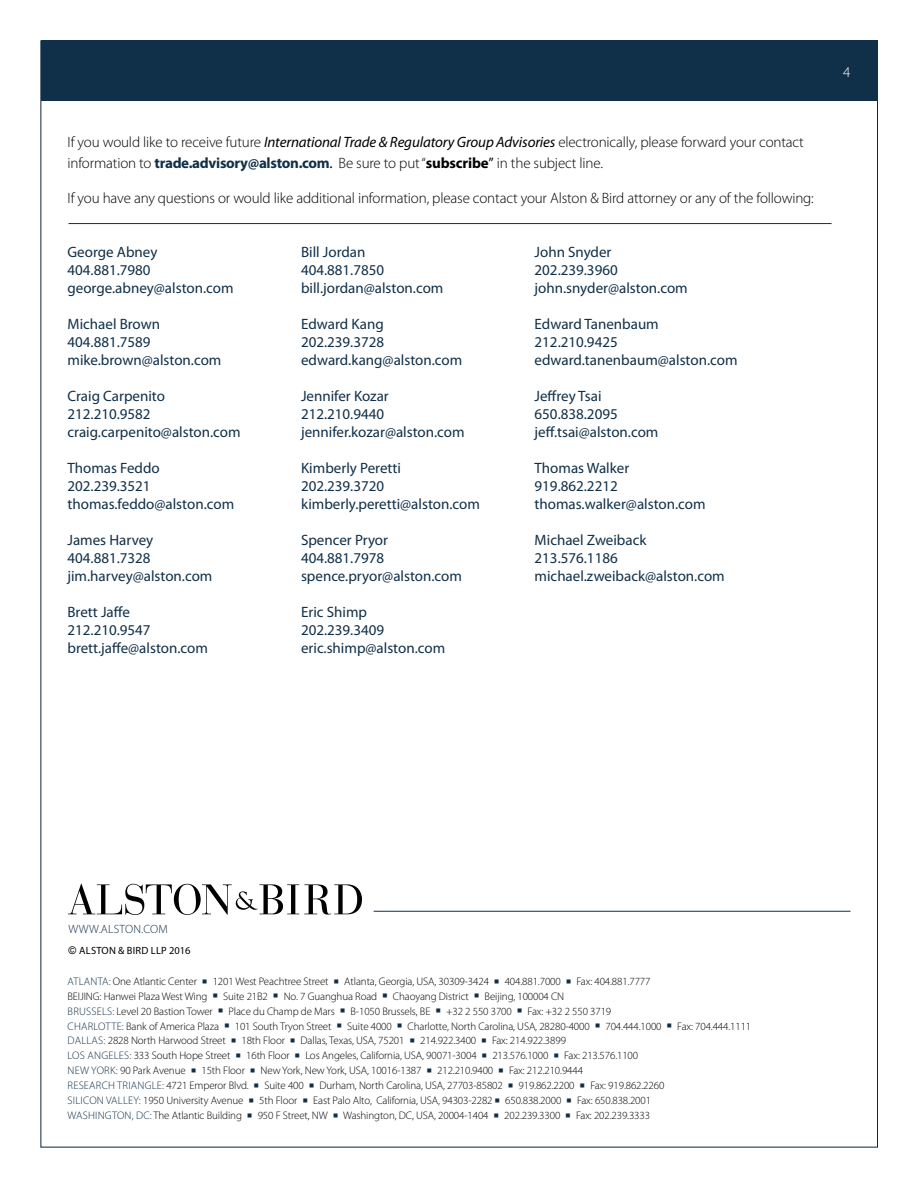
<style>
.page{position:relative;width:918px;height:1188px;background:#fff}
.page>*{position:absolute;margin:0;border:0;box-sizing:border-box;transform-origin:0 0}
.t1{font:15px/18px "Myriad Pro";color:#102f48}
.t2{font:300 15px/21px "Myriad Pro";letter-spacing:-.01em;color:#000}
.t3{font:300 15px "Myriad Pro";color:#fff}
.t4{font:300 12px "Myriad Pro";letter-spacing:.02em;color:#102f48}
.t5{font:300 10.95px/14.9px "Myriad Pro";letter-spacing:-.01em;color:#000}
.t6{font:10.5px "Myriad Pro";letter-spacing:.02em;color:#000}
.s1{font-weight:400;font-style:italic}
.s2{font-weight:700;color:#102f48}
.s3{font-weight:400}
.s4{font-weight:700}
.s5{font-family:"Arial"}
.s6{color:#102f48}
</style>
<div class="page">
<div style="left:42px;top:40px;width:836px;height:61px;background:#102f48"></div>
<hr style="left:69px;top:223px;width:763px;height:1px;background:#102f48">
<svg style="left:68px;top:884px;width:294px;height:31px"></svg>
<hr style="left:374px;top:911px;width:476px;height:1px;background:#102f48">
<h1 class="t2" style="left:67px;top:131px;width:738px">If you would like to receive future <span class="s1">International Trade &amp; Regulatory Group Advisories</span> electronically, please forward your contact information to <span class="s2">trade.advisory@alston.com</span><span class="s3">.</span> Be sure to put “<span class="s4">subscribe</span><span class="s3">”</span> in the subject line.</h1>
<h1 class="t2" style="left:67px;top:187px;width:748px">If you have any questions or would like additional information, please contact your Alston &amp; Bird attorney or any of the following:</h1>
<h1 class="t1" style="left:68px;top:242px;width:168px">George Abney<br>404.881.7980 george.abney@alston.com</h1>
<h1 class="t1" style="left:68px;top:314px;width:155px">Michael Brown<br>404.881.7589 mike.brown@alston.com</h1>
<h1 class="t1" style="left:68px;top:386px;width:175px">Craig Carpenito<br>212.210.9582 craig.carpenito@alston.com</h1>
<h1 class="t1" style="left:68px;top:458px;width:168px">Thomas Feddo<br>202.239.3521 thomas.feddo@alston.com</h1>
<h1 class="t1" style="left:68px;top:530px;width:146px">James Harvey<br>404.881.7328 jim.harvey@alston.com</h1>
<h1 class="t1" style="left:68px;top:602px;width:142px">Brett Jaffe<br>212.210.9547 brett.jaffe@alston.com</h1>
<h1 class="t1" style="left:301px;top:242px;width:144px">Bill Jordan<br>404.881.7850 bill.jordan@alston.com</h1>
<h1 class="t1" style="left:301px;top:314px;width:163px">Edward Kang<br>202.239.3728 edward.kang@alston.com</h1>
<h1 class="t1" style="left:301px;top:386px;width:165px">Jennifer Kozar<br>212.210.9440 jennifer.kozar@alston.com</h1>
<h1 class="t1" style="left:301px;top:458px;width:180px">Kimberly Peretti<br>202.239.3720 kimberly.peretti@alston.com</h1>
<h1 class="t1" style="left:301px;top:530px;width:162px">Spencer Pryor<br>404.881.7978 spence.pryor@alston.com</h1>
<h1 class="t1" style="left:301px;top:602px;width:146px">Eric Shimp<br>202.239.3409 eric.shimp@alston.com</h1>
<h1 class="t1" style="left:535px;top:242px;width:155px">John Snyder<br>202.239.3960 john.snyder@alston.com</h1>
<h1 class="t1" style="left:535px;top:314px;width:204px">Edward Tanenbaum<br>212.210.9425 edward.tanenbaum@alston.com</h1>
<h1 class="t1" style="left:535px;top:386px;width:125px">Jeffrey Tsai<br>650.838.2095 jeff.tsai@alston.com</h1>
<h1 class="t1" style="left:535px;top:458px;width:173px">Thomas Walker<br>919.862.2212 thomas.walker@alston.com</h1>
<h1 class="t1" style="left:535px;top:530px;width:192px">Michael Zweiback<br>213.576.1186 michael.zweiback@alston.com</h1>
<h1 class="t3" style="left:843px;top:63px;width:9px">4</h1>
<p class="t4" style="left:69px;top:922px;width:101px">WWW.ALSTON.COM</p>
<p class="t6" style="left:69px;top:944px;width:124px"><span class="s5">©</span> ALSTON &amp; BIRD LLP 2016</p>
<p class="t5" style="left:68px;top:974px;width:685px"><span class="s6">ATLANTA:</span> One Atlantic Center <span class="s6">■</span> 1201 West Peachtree Street <span class="s6">■</span> Atlanta, Georgia, USA, 30309-3424 <span class="s6">■</span> 404.881.7000 <span class="s6">■</span> Fax: 404.881.7777<br>BEIJING: Hanwei Plaza West Wing <span class="s6">■</span> Suite 21B2 <span class="s6">■</span> No. 7 Guanghua Road <span class="s6">■</span> Chaoyang District <span class="s6">■</span> Beijing, 100004 CN<br><span class="s6">BRUSSELS:</span> Level 20 Bastion Tower <span class="s6">■</span> Place du Champ de Mars <span class="s6">■</span> B-1050 Brussels, BE <span class="s6">■</span> +32 2 550 3700 <span class="s6">■</span> Fax: +32 2 550 3719<br><span class="s6">CHARLOTTE:</span> Bank of America Plaza <span class="s6">■</span> 101 South Tryon Street <span class="s6">■</span> Suite 4000 <span class="s6">■</span> Charlotte, North Carolina, USA, 28280-4000 <span class="s6">■</span> 704.444.1000 <span class="s6">■</span> Fax: 704.444.1111<br><span class="s6">DALLAS:</span> 2828 North Harwood Street <span class="s6">■</span> 18th Floor <span class="s6">■</span> Dallas, Texas, USA, 75201 <span class="s6">■</span> 214.922.3400 <span class="s6">■</span> Fax: 214.922.3899<br><span class="s6">LOS ANGELES:</span> 333 South Hope Street <span class="s6">■</span> 16th Floor <span class="s6">■</span> Los Angeles, California, USA, 90071-3004 <span class="s6">■</span> 213.576.1000 <span class="s6">■</span> Fax: 213.576.1100<br><span class="s6">NEW YORK:</span> 90 Park Avenue <span class="s6">■</span> 15th Floor <span class="s6">■</span> New York, New York, USA, 10016-1387 <span class="s6">■</span> 212.210.9400 <span class="s6">■</span> Fax: 212.210.9444<br><span class="s6">RESEARCH TRIANGLE:</span> 4721 Emperor Blvd. <span class="s6">■</span> Suite 400 <span class="s6">■</span> Durham, North Carolina, USA, 27703-85802 <span class="s6">■</span> 919.862.2200 <span class="s6">■</span> Fax: 919.862.2260<br><span class="s6">SILICON VALLEY:</span> 1950 University Avenue <span class="s6">■</span> 5th Floor <span class="s6">■</span> East Palo Alto, California, USA, 94303-2282 <span class="s6">■</span> 650.838.2000 <span class="s6">■</span> Fax: 650.838.2001<br><span class="s6">WASHINGTON, DC:</span> The Atlantic Building <span class="s6">■</span> 950 F Street, NW <span class="s6">■</span> Washington, DC, USA, 20004-1404 <span class="s6">■</span> 202.239.3300 <span class="s6">■</span> Fax: 202.239.3333</p>
</div>
